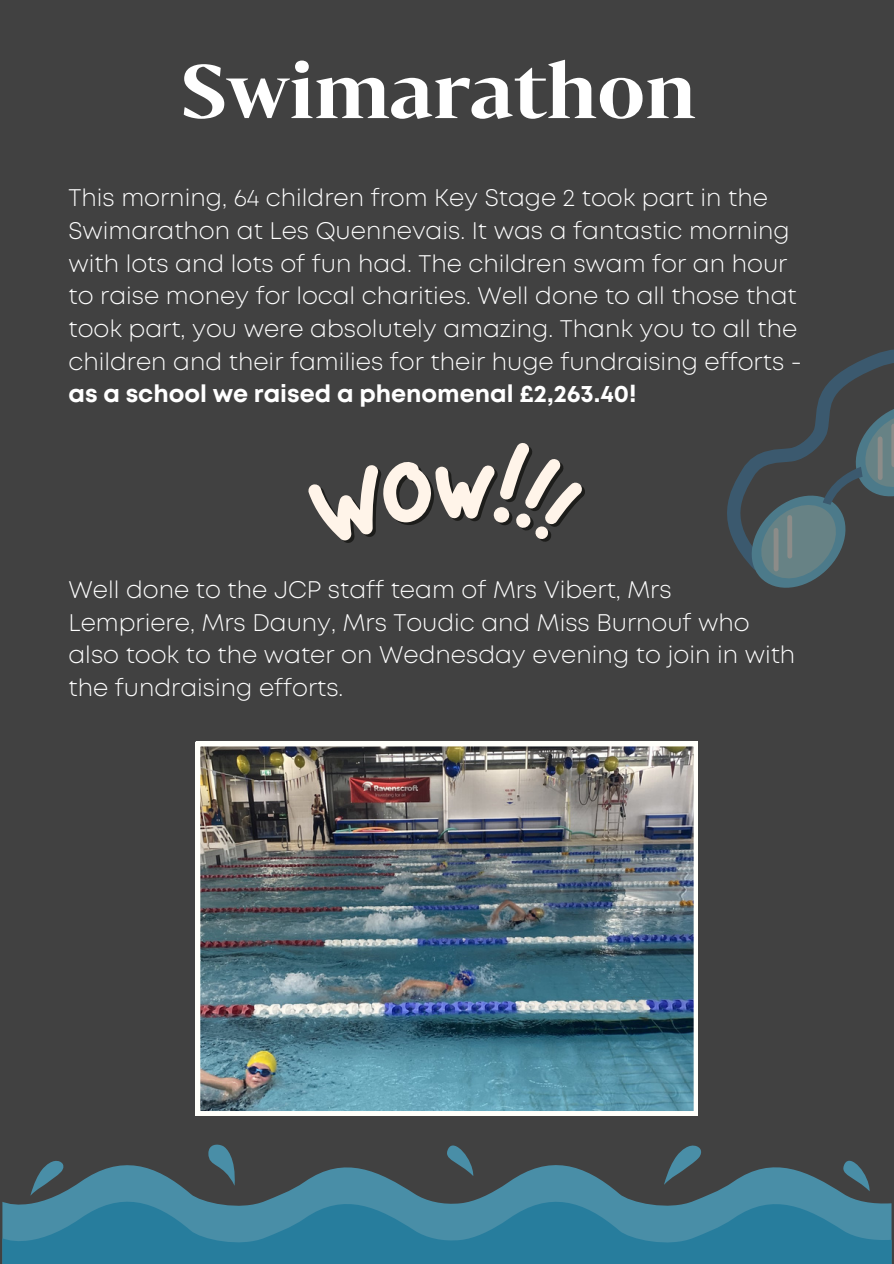
<style>
.page{position:relative;width:894px;height:1264px;background:#fff}
.page>*{position:absolute;margin:0;border:0;box-sizing:border-box;transform-origin:0 0}
.t1{font:700 71.85px "Bw Darius DEMO";color:#fff}
.t2{font:300 24px/32.7px "Mont";color:#fff}
.t3{font:700 24px "Mont";color:#fff}
</style>
<div class="page">
<div style="left:0;top:0;width:893px;height:1263px;background:#414141"></div>
<svg style="left:308px;top:443px;width:277px;height:100px"></svg>
<svg style="left:2px;top:1190px;width:889px;height:73px;background:#34809c"></svg>
<svg style="left:30px;top:1144px;width:839px;height:51px"></svg>
<img style="left:196px;top:742px;width:501px;height:373px">
<svg style="left:727px;top:349px;width:166px;height:190px"></svg>
<svg style="left:733px;top:385px;width:160px;height:203px"></svg>
<h1 class="t1" style="left:181px;top:46px;width:516px">Swimarathon</h1>
<p class="t2" style="left:68px;top:183px;width:734px">This morning, 64 children from Key Stage 2 took part in the Swimarathon at Les Quennevais. It was a fantastic morning with lots and lots of fun had. The children swam for an hour to raise money for local charities. Well done to all those that took part, you were absolutely amazing. Thank you to all the children and their families for their huge fundraising efforts -</p>
<p class="t3" style="left:68px;top:385px;width:569px">as a school we raised a phenomenal £2,263.40!</p>
<p class="t2" style="left:68px;top:575px;width:728px">Well done to the JCP staff team of Mrs Vibert, Mrs Lempriere, Mrs Dauny, Mrs Toudic and Miss Burnouf who also took to the water on Wednesday evening to join in with the fundraising efforts.</p>
</div>
